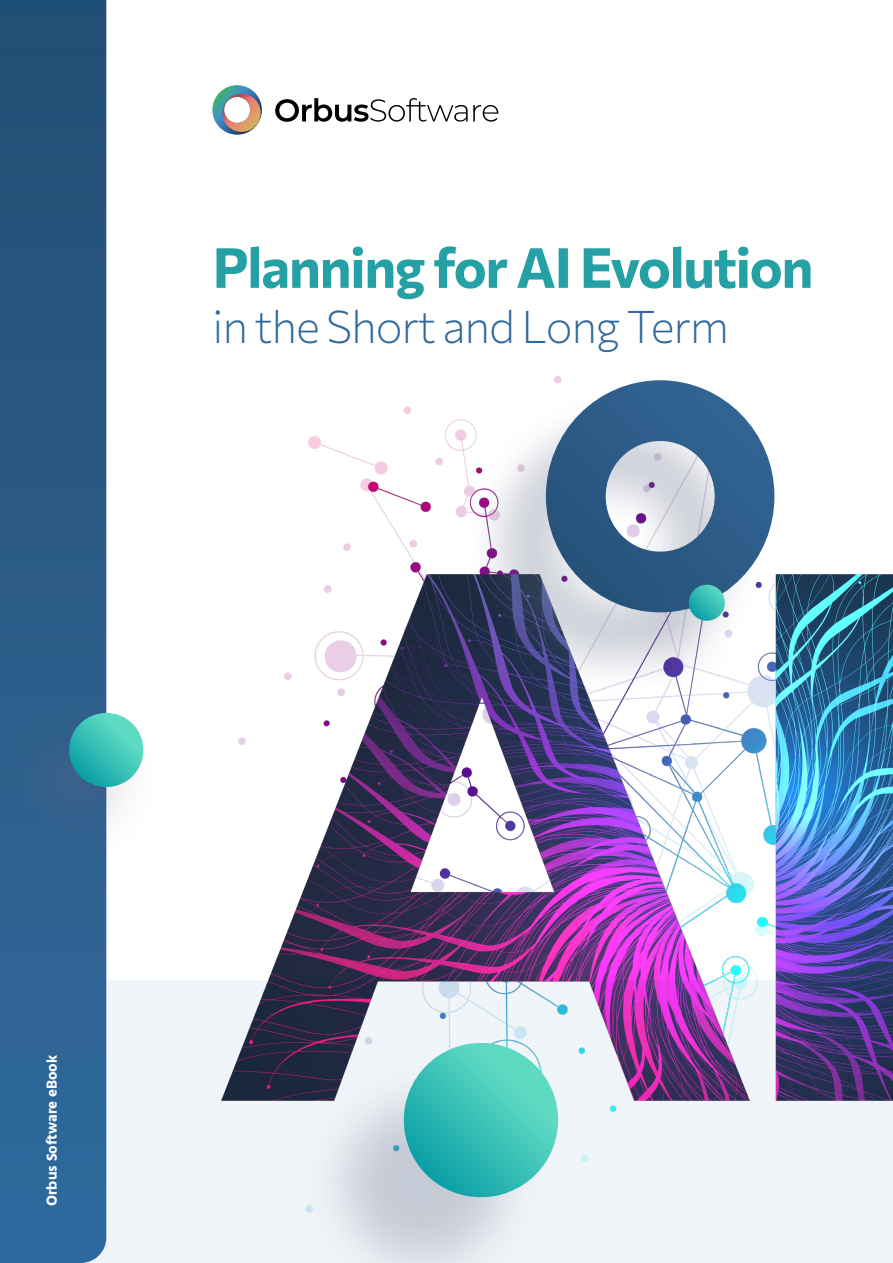
<style>
.page{position:relative;width:893px;height:1263px;background:#fff}
.page>*{position:absolute;margin:0;border:0;box-sizing:border-box;transform-origin:0 0}
.t1{font:700 55.5px "Commissioner";letter-spacing:-.025em;color:#25a1a6}
.t2{font:200 45px "Commissioner";letter-spacing:-.025em;color:#2f689b}
.t3{font:700 15px "Hind";color:#fff}
</style>
<div class="page">
<img style="left:106px;top:293px;width:787px;height:970px">
<svg style="left:212px;top:85px;width:50px;height:50px"></svg>
<svg style="left:275px;top:98px;width:223px;height:24px"></svg>
<div style="left:300px;top:1059px;width:246px;height:204px;background:#646986;opacity:.3"></div>
<svg style="left:396px;top:1043px;width:170px;height:162px"></svg>
<svg style="left:0;top:0;width:106px;height:1263px;background:#2a5b87"></svg>
<div style="left:0;top:698px;width:160px;height:166px;background:#646986;opacity:.3"></div>
<svg style="left:66px;top:713px;width:81px;height:78px;background:#59bcbb"></svg>
<div style="left:465px;top:392px;width:300px;height:305px;background:#5f6984;opacity:.3"></div>
<svg style="left:546px;top:380px;width:228px;height:232px"></svg>
<div style="left:615px;top:571px;width:126px;height:126px;background:#646986;opacity:.3"></div>
<svg style="left:687px;top:585px;width:40px;height:37px"></svg>
<p class="t1" style="left:213px;top:224px;width:602px">Planning for AI Evolution</p>
<p class="t2" style="left:213px;top:292px;width:518px">in the Short and Long Term</p>
<p class="t3" style="left:43px;top:1206px;width:153px;rotate:-90deg">Orbus Software eBook</p>
</div>
